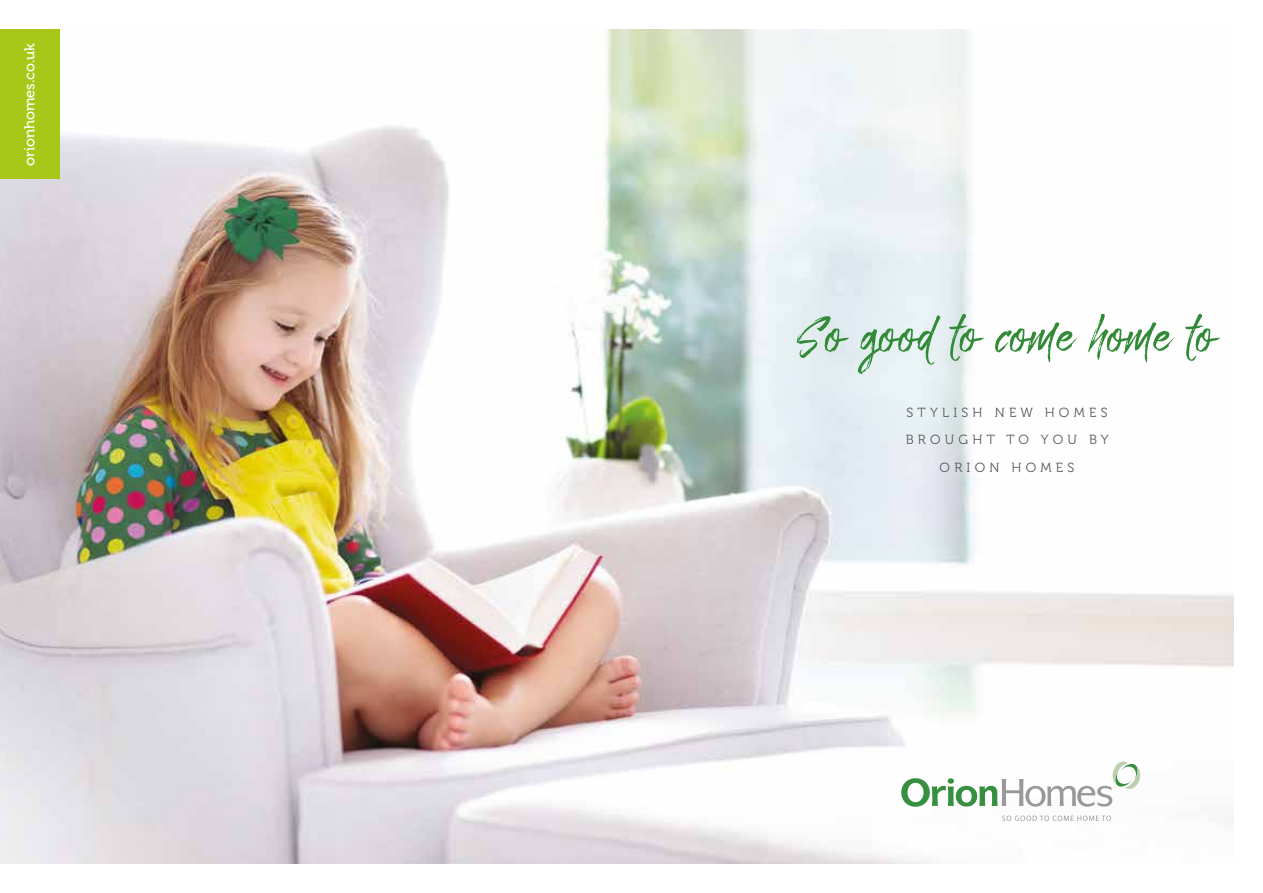
<style>
.page{position:relative;width:1263px;height:893px;background:#fff}
.page>*{position:absolute;margin:0;border:0;box-sizing:border-box;transform-origin:0 0}
.t1{font:77.25px "Paradise Typeface";letter-spacing:-.01em;color:#318b36}
.t2{font:14.55px "Museo 500";color:#fff}
.t3{font:13.2px/27.6px "Museo 300";letter-spacing:.32em;color:#5a585c;text-align:center}
</style>
<div class="page">
<img style="left:0;top:30px;width:1233px;height:833px">
<svg style="left:1002px;top:816px;width:109px;height:5px"></svg>
<svg style="left:901px;top:755px;width:246px;height:52px"></svg>
<div style="left:0;top:30px;width:60px;height:149px;background:#a8c819"></div>
<p class="t2" style="left:22px;top:166px;width:125px;rotate:-90deg">orionhomes.co.uk</p>
<h1 class="t1" style="left:800px;top:300px;width:416px">So good to come home to</h1>
<p class="t3" style="left:906px;top:399px;width:205px">STYLISH NEW HOMES<br>BROUGHT TO YOU BY<br>ORION HOMES</p>
</div>
